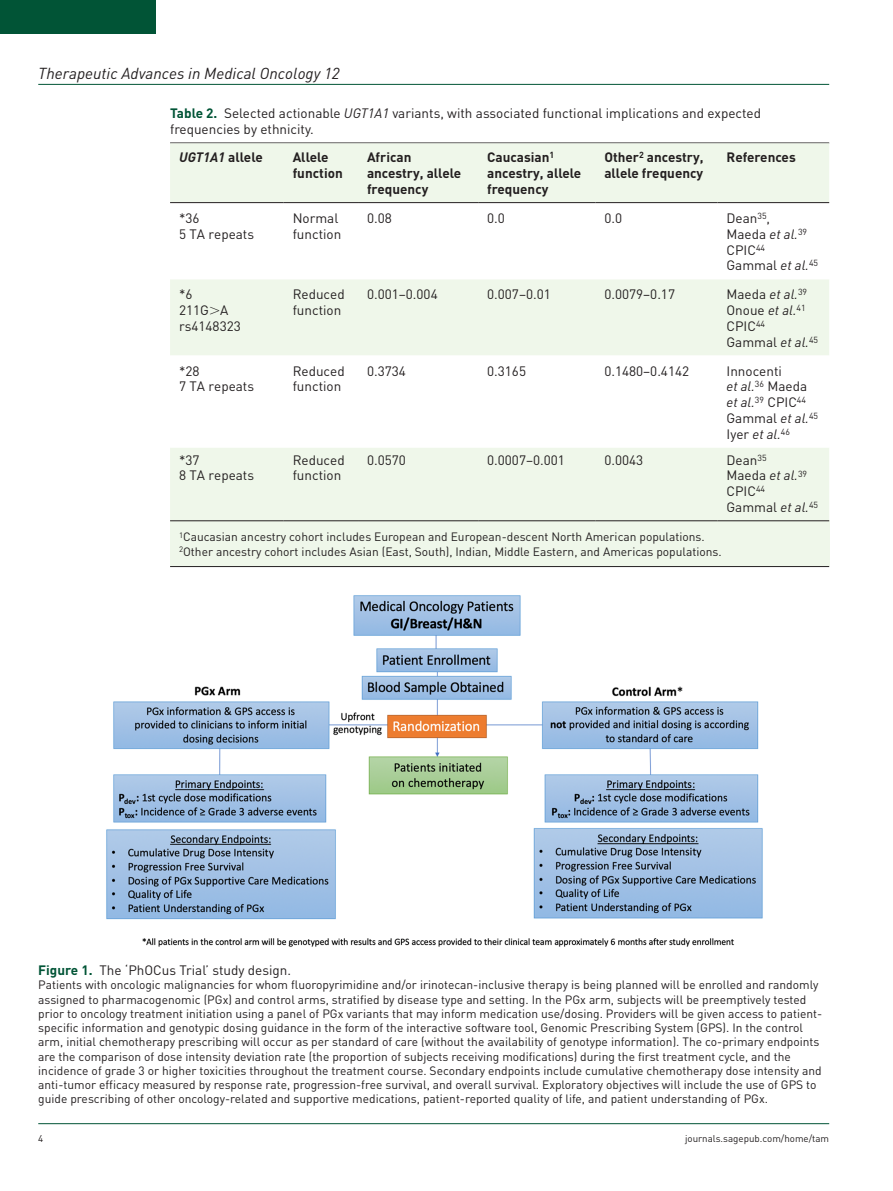
<style>
.page{position:relative;width:893px;height:1191px;background:#fff}
.page>*{position:absolute;margin:0;border:0;box-sizing:border-box;transform-origin:0 0}
.t1{font:italic 15.75px "DIN";color:#231f20}
.t2{font:13.5px/15.8px "DIN";color:#231f20}
.t3{font:700 13.5px/15.8px "DIN";color:#231f20}
.t4{font:italic 700 13.5px "DIN";color:#231f20}
.t5{font:12px/14.2px "DIN";color:#231f20}
.t6{font:9.75px "DIN";color:#231f20}
.s1{font-weight:700;color:#015436}
.s2{font-style:italic}
.s3{font-style:normal}
</style>
<div class="page">
<hr style="left:38px;top:84px;width:791px;height:1px;background:#015436">
<hr style="left:38px;top:1123px;width:791px;height:1px;background:#015436">
<div style="left:0;top:0;width:155px;height:34px;background:#015436"></div>
<div style="left:170px;top:520px;width:659px;height:46px;background:#eff7ea"></div>
<hr style="left:170px;top:566px;width:659px;height:1px;background:#231f20">
<div style="left:170px;top:143px;width:659px;height:377px;background:#eff7ea"></div>
<svg style="left:170px;top:203px;width:659px;height:244px"></svg>
<hr style="left:170px;top:202px;width:114px;height:1px;background:#231f20">
<hr style="left:284px;top:202px;width:74px;height:1px;background:#231f20">
<hr style="left:358px;top:202px;width:120px;height:1px;background:#231f20">
<hr style="left:478px;top:202px;width:117px;height:1px;background:#231f20">
<hr style="left:595px;top:202px;width:122px;height:1px;background:#231f20">
<hr style="left:717px;top:202px;width:112px;height:1px;background:#231f20">
<hr style="left:170px;top:520px;width:114px;height:1px;background:#231f20">
<hr style="left:284px;top:520px;width:74px;height:1px;background:#231f20">
<hr style="left:358px;top:520px;width:120px;height:1px;background:#231f20">
<hr style="left:478px;top:520px;width:117px;height:1px;background:#231f20">
<hr style="left:595px;top:520px;width:122px;height:1px;background:#231f20">
<hr style="left:717px;top:520px;width:112px;height:1px;background:#231f20">
<img style="left:106px;top:595px;width:657px;height:352px">
<svg style="left:210px;top:307px;width:9px;height:7px"></svg>
<h1 class="t1" style="left:38px;top:63px;width:303px">Therapeutic Advances in Medical Oncology 12</h1>
<p class="t2" style="left:170px;top:105px;width:592px"><span class="s1">Table 2.</span> Selected actionable <span class="s2">UGT1A1</span> variants, with associated functional implications and expected frequencies by ethnicity.</p>
<p class="t4" style="left:179px;top:148px;width:85px">UGT1A1 <span class="s3">allele</span></p>
<p class="t3" style="left:293px;top:149px;width:52px">Allele function</p>
<p class="t3" style="left:367px;top:149px;width:96px">African ancestry, allele frequency</p>
<p class="t3" style="left:487px;top:149px;width:96px">Caucasian<sup>1 </sup>ancestry, allele frequency</p>
<p class="t3" style="left:604px;top:149px;width:101px">Other<sup>2</sup> ancestry, allele frequency</p>
<p class="t3" style="left:726px;top:149px;width:71px">References</p>
<p class="t2" style="left:179px;top:210px;width:77px">*36<br>5 TA repeats</p>
<p class="t2" style="left:293px;top:210px;width:50px">Normal function</p>
<p class="t2" style="left:367px;top:210px;width:26px">0.08</p>
<p class="t2" style="left:487px;top:210px;width:19px">0.0</p>
<p class="t2" style="left:604px;top:210px;width:19px">0.0</p>
<p class="t2" style="left:726px;top:210px;width:93px">Dean<sup>35</sup>,<br>Maeda <span class="s2">et al.</span><sup>39<br></sup>CPIC<sup>44<br></sup>Gammal <span class="s2">et al.</span><sup>45</sup></p>
<p class="t2" style="left:179px;top:286px;width:63px">*6<br>211G A rs4148323</p>
<p class="t2" style="left:293px;top:286px;width:54px">Reduced function</p>
<p class="t2" style="left:367px;top:286px;width:72px">0.001–0.004</p>
<p class="t2" style="left:487px;top:286px;width:65px">0.007–0.01</p>
<p class="t2" style="left:604px;top:286px;width:72px">0.0079–0.17</p>
<p class="t2" style="left:726px;top:286px;width:93px">Maeda <span class="s2">et al.</span><sup>39<br></sup>Onoue <span class="s2">et al.</span><sup>41<br></sup>CPIC<sup>44<br></sup>Gammal <span class="s2">et al.</span><sup>45</sup></p>
<p class="t2" style="left:179px;top:362px;width:77px">*28<br>7 TA repeats</p>
<p class="t2" style="left:293px;top:362px;width:54px">Reduced function</p>
<p class="t2" style="left:367px;top:362px;width:40px">0.3734</p>
<p class="t2" style="left:487px;top:362px;width:40px">0.3165</p>
<p class="t2" style="left:604px;top:362px;width:86px">0.1480–0.4142</p>
<p class="t2" style="left:726px;top:362px;width:93px">Innocenti<br><span class="s2">et al.</span><sup>36</sup> Maeda <span class="s2">et al.</span><sup>39</sup> CPIC<sup>44<br></sup>Gammal <span class="s2">et al.</span><sup>45<br></sup>Iyer <span class="s2">et al.</span><sup>46</sup></p>
<p class="t2" style="left:179px;top:451px;width:77px">*37<br>8 TA repeats</p>
<p class="t2" style="left:293px;top:451px;width:54px">Reduced function</p>
<p class="t2" style="left:367px;top:451px;width:40px">0.0570</p>
<p class="t2" style="left:487px;top:451px;width:79px">0.0007–0.001</p>
<p class="t2" style="left:604px;top:451px;width:40px">0.0043</p>
<p class="t2" style="left:726px;top:451px;width:93px">Dean<sup>35<br></sup>Maeda <span class="s2">et al.</span><sup>39<br></sup>CPIC<sup>44<br></sup>Gammal <span class="s2">et al.</span><sup>45</sup></p>
<p class="t5" style="left:179px;top:530px;width:544px"><sup>1</sup>Caucasian ancestry cohort includes European and European-descent North American populations.<br><sup>2</sup>Other ancestry cohort includes Asian (East, South), Indian, Middle Eastern, and Americas populations.</p>
<p class="t2" style="left:38px;top:962px;width:254px"><span class="s1">Figure 1.</span> The ‘PhOCus Trial’ study design.</p>
<p class="t5" style="left:38px;top:977px;width:785px">Patients with oncologic malignancies for whom fluoropyrimidine and/or irinotecan-inclusive therapy is being planned will be enrolled and randomly assigned to pharmacogenomic (PGx) and control arms, stratified by disease type and setting. In the PGx arm, subjects will be preemptively tested prior to oncology treatment initiation using a panel of PGx variants that may inform medication use/dosing. Providers will be given access to patient&shy;specific information and genotypic dosing guidance in the form of the interactive software tool, Genomic Prescribing System (GPS). In the control arm, initial chemotherapy prescribing will occur as per standard of care (without the availability of genotype information). The co-primary endpoints are the comparison of dose intensity deviation rate (the proportion of subjects receiving modifications) during the first treatment cycle, and the incidence of grade 3 or higher toxicities throughout the treatment course. Secondary endpoints include cumulative chemotherapy dose intensity and anti-tumor efficacy measured by response rate, progression-free survival, and overall survival. Exploratory objectives will include the use of GPS to guide prescribing of other oncology-related and supportive medications, patient-reported quality of life, and patient understanding of PGx.</p>
<p class="t6" style="left:38px;top:1132px;width:7px">4</p>
<p class="t6" style="left:685px;top:1132px;width:146px">journals.sagepub.com/home/tam</p>
</div>
